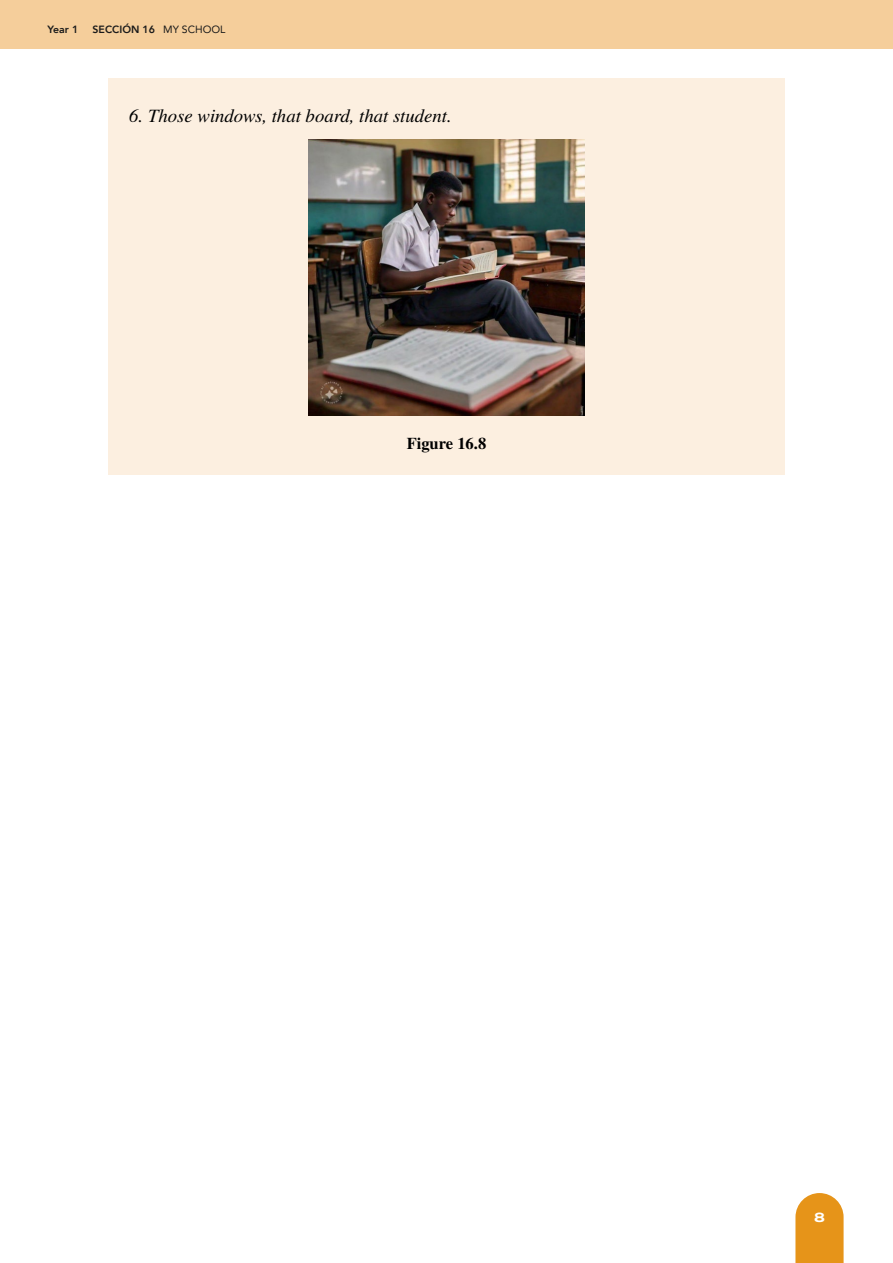
<style>
.page{position:relative;width:893px;height:1263px;background:#fff}
.page>*{position:absolute;margin:0;border:0;box-sizing:border-box;transform-origin:0 0}
.t1{font:italic 18.75px "STIX General";color:#000}
.t2{font:700 16.5px "STIX General";color:#000}
.t3{font:800 13.5px "Archivo Expanded";color:#fff}
.t4{font:800 10.5px "Avenir";color:#1a1a1a}
.s1{font-weight:400}
</style>
<div class="page">
<div style="left:0;top:0;width:893px;height:49px;background:#f5ce9b"></div>
<svg style="left:795px;top:1193px;width:49px;height:70px;background:#e89d2e"></svg>
<div style="left:108px;top:78px;width:677px;height:70px;background:#fcefe0"></div>
<div style="left:108px;top:109px;width:677px;height:332px;background:#fcefe0"></div>
<div style="left:108px;top:407px;width:677px;height:67px;background:#fcefe0"></div>
<img style="left:309px;top:140px;width:275px;height:275px">
<p class="t4" style="left:48px;top:21px;width:32px">Year 1</p>
<p class="t4" style="left:93px;top:21px;width:134px">SECCIÓN 16 <span class="s1">MY SCHOOL</span></p>
<p class="t1" style="left:129px;top:103px;width:324px">6. Those windows, that board, that student.</p>
<p class="t2" style="left:407px;top:432px;width:81px">Figure 16.8</p>
<p class="t3" style="left:814px;top:1207px;width:12px">8</p>
</div>
